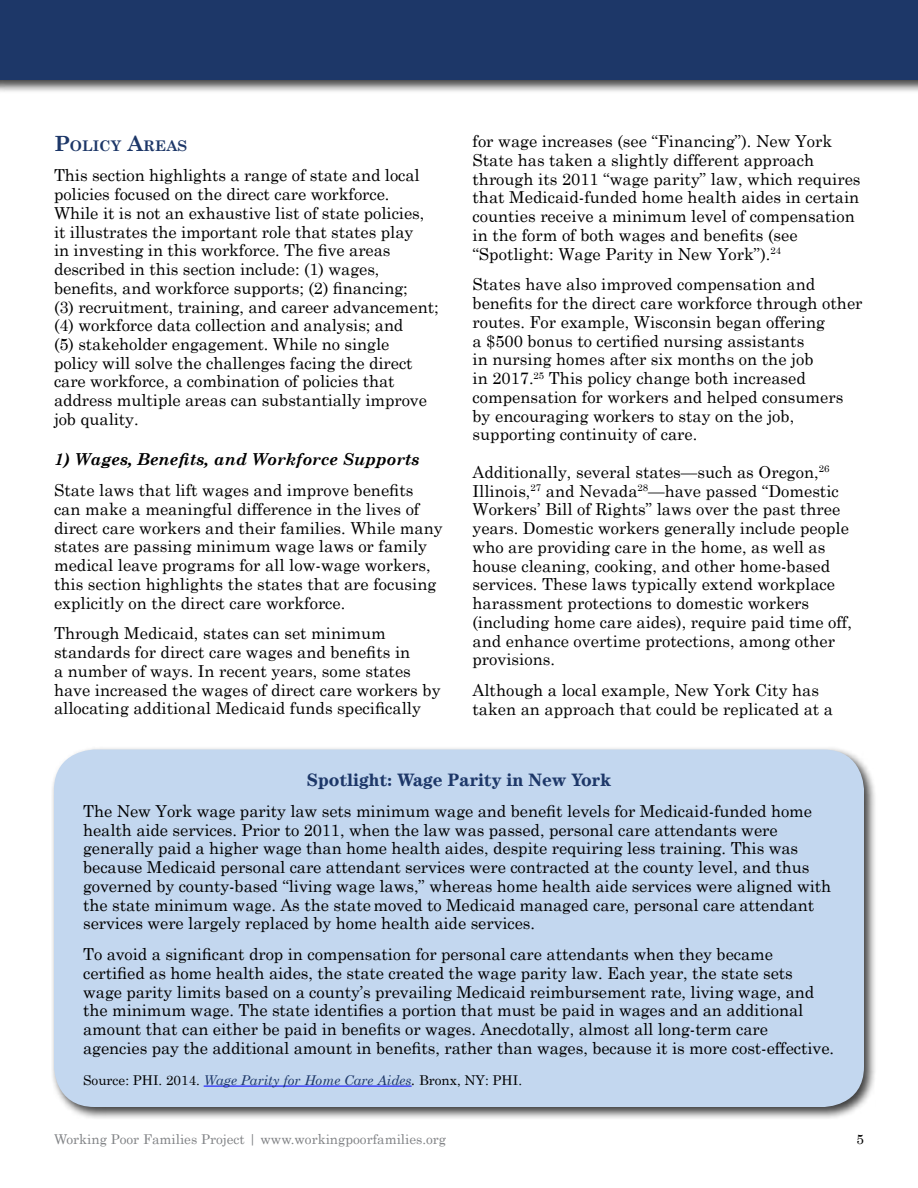
<style>
.page{position:relative;width:918px;height:1188px;background:#fff}
.page>*{position:absolute;margin:0;border:0;box-sizing:border-box;transform-origin:0 0}
.t1{font:700 18px "Century";color:#1d3768}
.t2{font:16.5px/18.8px "Century Schoolbook";color:#000}
.t3{font:italic 700 16.5px "Century Schoolbook";color:#000}
.t4{font:700 14.7px "Century Schoolbook";color:#1d3768}
.t5{font:13.5px "Century Schoolbook";color:#000}
.t6{font:13.5px "Century";color:#808285}
.t7{font:13.5px "Century";color:#000}
.s1{font-size:21px}
.s2{font-style:italic;color:#1d3768}
.s3{font-style:italic}
</style>
<div class="page">
<div style="left:0;top:0;width:918px;height:94px;background:#000;opacity:.75"></div>
<div style="left:0;top:0;width:918px;height:80px;background:#1d3768"></div>
<div style="left:51px;top:746px;width:826px;height:374px;background:#000;opacity:.75"></div>
<div style="left:54px;top:750px;width:810px;height:357px;background:#c3d7ef;border-radius:40px"></div>
<hr style="left:204px;top:1086px;width:208px;height:1px;background:#00f">
<p class="t4" style="left:54px;top:136px;width:135px"><span class="s1">P</span>OLICY <span class="s1">A</span>REAS</p>
<p class="t2" style="left:54px;top:166px;width:386px">This section highlights a range of state and local policies focused on the direct care workforce.<br>While it is not an exhaustive list of state policies, it illustrates the important role that states play<br>in investing in this workforce. The five areas described in this section include: (1) wages, benefits, and workforce supports; (2) financing;<br>(3) recruitment, training, and career advancement; (4) workforce data collection and analysis; and<br>(5) stakeholder engagement. While no single<br>policy will solve the challenges facing the direct care workforce, a combination of policies that address multiple areas can substantially improve job quality.</p>
<p class="t3" style="left:54px;top:449px;width:367px">1) Wages, Benefits, and Workforce Supports</p>
<p class="t2" style="left:54px;top:481px;width:390px">State laws that lift wages and improve benefits can make a meaningful difference in the lives of direct care workers and their families. While many states are passing minimum wage laws or family medical leave programs for all low-wage workers, this section highlights the states that are focusing explicitly on the direct care workforce.</p>
<p class="t2" style="left:54px;top:624px;width:388px">Through Medicaid, states can set minimum standards for direct care wages and benefits in<br>a number of ways. In recent years, some states have increased the wages of direct care workers by allocating additional Medicaid funds specifically</p>
<p class="t2" style="left:473px;top:131px;width:390px">for wage increases (see “Financing”). New York State has taken a slightly different approach through its 2011 “wage parity” law, which requires that Medicaid-funded home health aides in certain counties receive a minimum level of compensation in the form of both wages and benefits (see “Spotlight: Wage Parity in New York”).<sup>24</sup></p>
<p class="t2" style="left:472px;top:275px;width:392px">States have also improved compensation and benefits for the direct care workforce through other routes. For example, Wisconsin began offering<br>a $500 bonus to certified nursing assistants<br>in nursing homes after six months on the job<br>in 2017.<sup>25</sup> This policy change both increased compensation for workers and helped consumers by encouraging workers to stay on the job, supporting continuity of care.</p>
<p class="t2" style="left:472px;top:462px;width:381px">Additionally, several states—such as Oregon,<sup>26<br></sup>Illinois,<sup>27</sup> and Nevada<sup>28</sup>—have passed “Domestic Workers’ Bill of Rights” laws over the past three years. Domestic workers generally include people who are providing care in the home, as well as house cleaning, cooking, and other home-based services. These laws typically extend workplace harassment protections to domestic workers (including home care aides), require paid time off, and enhance overtime protections, among other provisions.</p>
<p class="t2" style="left:472px;top:680px;width:362px">Although a local example, New York City has taken an approach that could be replicated at a</p>
<p class="t1" style="left:307px;top:769px;width:306px">Spotlight: Wage Parity in New York</p>
<p class="t2" style="left:83px;top:801px;width:750px">The New York wage parity law sets minimum wage and benefit levels for Medicaid-funded home health aide services. Prior to 2011, when the law was passed, personal care attendants were generally paid a higher wage than home health aides, despite requiring less training. This was because Medicaid personal care attendant services were contracted at the county level, and thus governed by county-based “living wage laws,” whereas home health aide services were aligned with the state minimum wage. As the state moved to Medicaid managed care, personal care attendant services were largely replaced by home health aide services.</p>
<p class="t2" style="left:83px;top:945px;width:752px">To avoid a significant drop in compensation for personal care attendants when they became certified as home health aides, the state created the wage parity law. Each year, the state sets wage parity limits based on a county’s prevailing Medicaid reimbursement rate, living wage, and the minimum wage. The state identifies a portion that must be paid in wages and an additional amount that can either be paid in benefits or wages. Anecdotally, almost all long-term care agencies pay the additional amount in benefits, rather than wages, because it is more cost-effective.</p>
<p class="t5" style="left:83px;top:1071px;width:440px">Source: PHI. 2014. <span class="s2">Wage Parity for Home Care Aides</span><span class="s3">.</span> Bronx, NY: PHI.</p>
<p class="t6" style="left:54px;top:1128px;width:394px">Working Poor Families Project | www.workingpoorfamilies.org</p>
<p class="t7" style="left:856px;top:1128px;width:9px">5</p>
</div>
